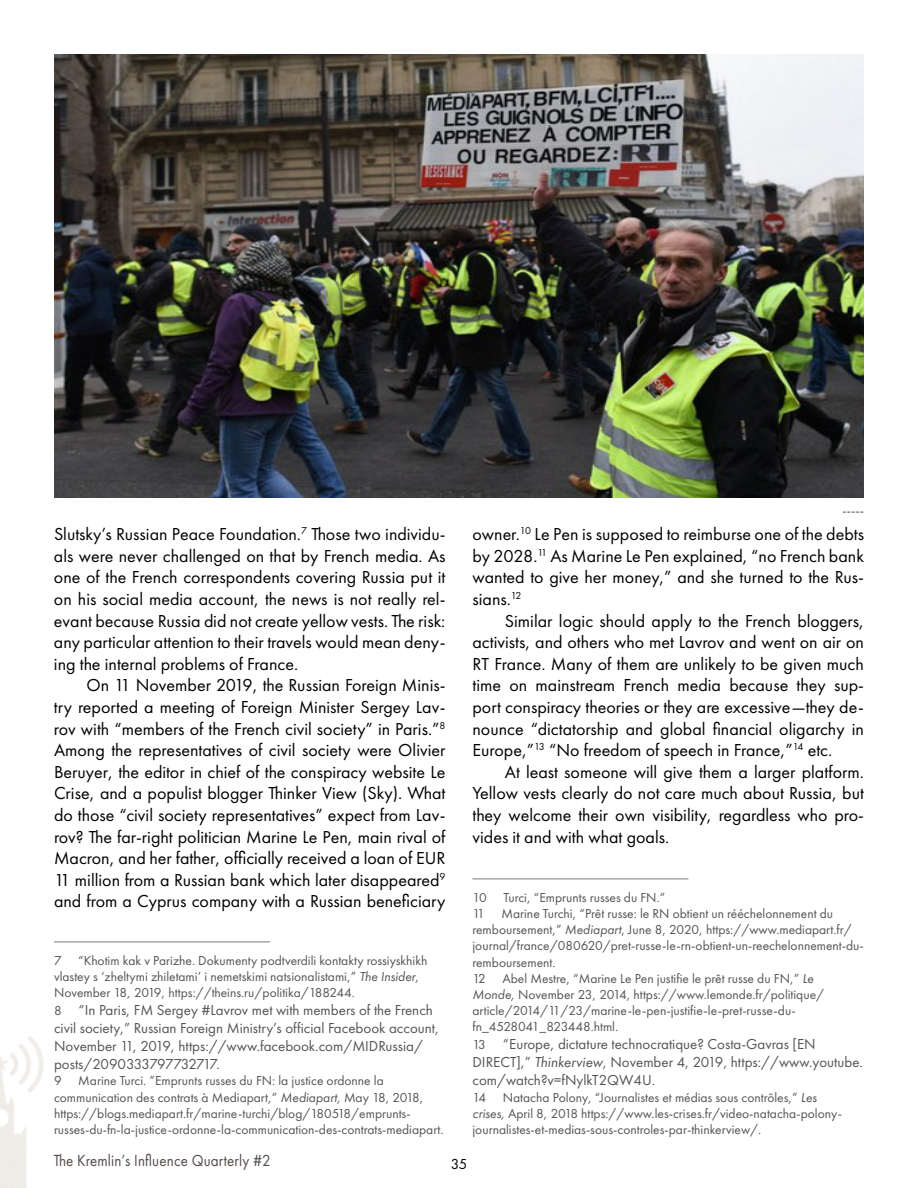
<style>
.page{position:relative;width:918px;height:1188px;background:#fff}
.page>*{position:absolute;margin:0;border:0;box-sizing:border-box;transform-origin:0 0}
.t1{font:18px/21.6px "Futura PT";color:#000;text-align:justify}
.t2{font:16.65px "Futura PT";letter-spacing:.01em;color:#524b48;scale:.9 1}
.t3{font:15px/18px "Futura PT";color:#545456}
.t4{font:15px "Futura PT";color:#000}
.t5{font:13.5px/16.2px "Futura PT";color:#545456}
.s1{font-style:italic}
.s2{font-size:13.5px}
</style>
<div class="page">
<img style="left:0;top:1037px;width:43px;height:151px">
<hr style="left:54px;top:941px;width:216px;height:2px;background:#a5a7aa">
<hr style="left:472px;top:878px;width:216px;height:2px;background:#a5a7aa">
<img style="left:54px;top:54px;width:810px;height:444px">
<p class="t1" style="left:54px;top:523px;width:393px">Slutsky’s Russian Peace Foundation.<sup>7</sup> Those two individu&shy;als were never challenged on that by French media. As one of the French correspondents covering Russia put it on his social media account, the news is not really rel&shy;evant because Russia did not create yellow vests. The risk: any particular attention to their travels would mean deny&shy;ing the internal problems of France.</p>
<p class="t1" style="left:54px;top:675px;width:393px;text-indent:32px">On 11 November 2019, the Russian Foreign Minis&shy;try reported a meeting of Foreign Minister Sergey Lav&shy;rov with “members of the French civil society” in Paris.”<sup>8<br></sup>Among the representatives of civil society were Olivier Beruyer, the editor in chief of the conspiracy website Le Crise, and a populist blogger Thinker View (Sky). What do those “civil society representatives” expect from Lav&shy;rov? The far-right politician Marine Le Pen, main rival of Macron, and her father, officially received a loan of EUR 11 million from a Russian bank which later disappeared<sup>9 </sup>and from a Cyprus company with a Russian beneficiary</p>
<p class="t5" style="left:54px;top:952px;width:375px">7 “Khotim kak v Parizhe. Dokumenty podtverdili kontakty rossiyskhikh vlastey s ‘zheltymi zhiletami’ i nemetskimi natsionalistami,” <span class="s1">The Insider</span>,<br>November 18, 2019, https://theins.ru/politika/188244.</p>
<p class="t3" style="left:54px;top:1001px;width:387px"><span class="s2">8</span> “In Paris, FM Sergey #Lavrov met with members of the French civil society,” Russian Foreign Ministry’s official Facebook account, November 11, 2019, https://www.facebook.com/MIDRussia/ posts/2090333797732717.</p>
<p class="t5" style="left:54px;top:1073px;width:391px">9 Marine Turci. ”Emprunts russes du FN: la justice ordonne la communication des contrats à Mediapart,” <span class="s1">Mediapart,</span> May 18, 2018, https://blogs.mediapart.fr/marine-turchi/blog/180518/emprunts&shy;russes-du-fn-la-justice-ordonne-la-communication-des-contrats-mediapart.</p>
<p class="t5" style="left:842px;top:503px;width:23px">-----</p>
<p class="t1" style="left:472px;top:523px;width:393px">owner.<sup>10</sup> Le Pen is supposed to reimburse one of the debts by 2028.<sup>11</sup> As Marine Le Pen explained, “no French bank wanted to give her money,” and she turned to the Rus&shy;sians.<sup>12</sup></p>
<p class="t1" style="left:472px;top:610px;width:393px;text-indent:32px">Similar logic should apply to the French bloggers, activists, and others who met Lavrov and went on air on RT France. Many of them are unlikely to be given much time on mainstream French media because they sup&shy;port conspiracy theories or they are excessive—they de&shy;nounce “dictatorship and global financial oligarchy in Europe,”<sup>13</sup> “No freedom of speech in France,”<sup>14</sup> etc.</p>
<p class="t1" style="left:473px;top:761px;width:393px;text-indent:32px">At least someone will give them a larger platform.<br>Yellow vests clearly do not care much about Russia, but they welcome their own visibility, regardless who pro&shy;vides it and with what goals.</p>
<p class="t5" style="left:472px;top:889px;width:393px">10 Turci, “Emprunts russes du FN.”<br>11 Marine Turchi, “Prêt russe: le RN obtient un rééchelonnement du remboursement,” <span class="s1">Mediapart</span>, June 8, 2020, https://www.mediapart.fr/ journal/france/080620/pret-russe-le-rn-obtient-un-reechelonnement-du&shy;remboursement.<br>12 Abel Mestre, “Marine Le Pen justifie le prêt russe du FN,” <span class="s1">Le<br>Monde,</span> November 23, 2014, https://www.lemonde.fr/politique/ article/2014/11/23/marine-le-pen-justifie-le-pret-russe-du&shy;fn_4528041_823448.html.</p>
<p class="t3" style="left:472px;top:1035px;width:392px"><span class="s2">13</span> “Europe, dictature technocratique? Costa-Gavras [EN<br>DIRECT],” <span class="s1">Thinkerview</span>, November 4, 2019, https://www.youtube. com/watch?v=fNylkT2QW4U.</p>
<p class="t5" style="left:472px;top:1089px;width:371px">14 Natacha Polony, “Journalistes et médias sous contrôles,” <span class="s1">Les crises,</span> April 8, 2018 https://www.les-crises.fr/video-natacha-polony&shy;journalistes-et-medias-sous-controles-par-thinkerview/.</p>
<p class="t2" style="left:54px;top:1151px;width:243px">The Kremlin’s Influence Quarterly #2</p>
<p class="t4" style="left:451px;top:1155px;width:18px">35</p>
</div>
